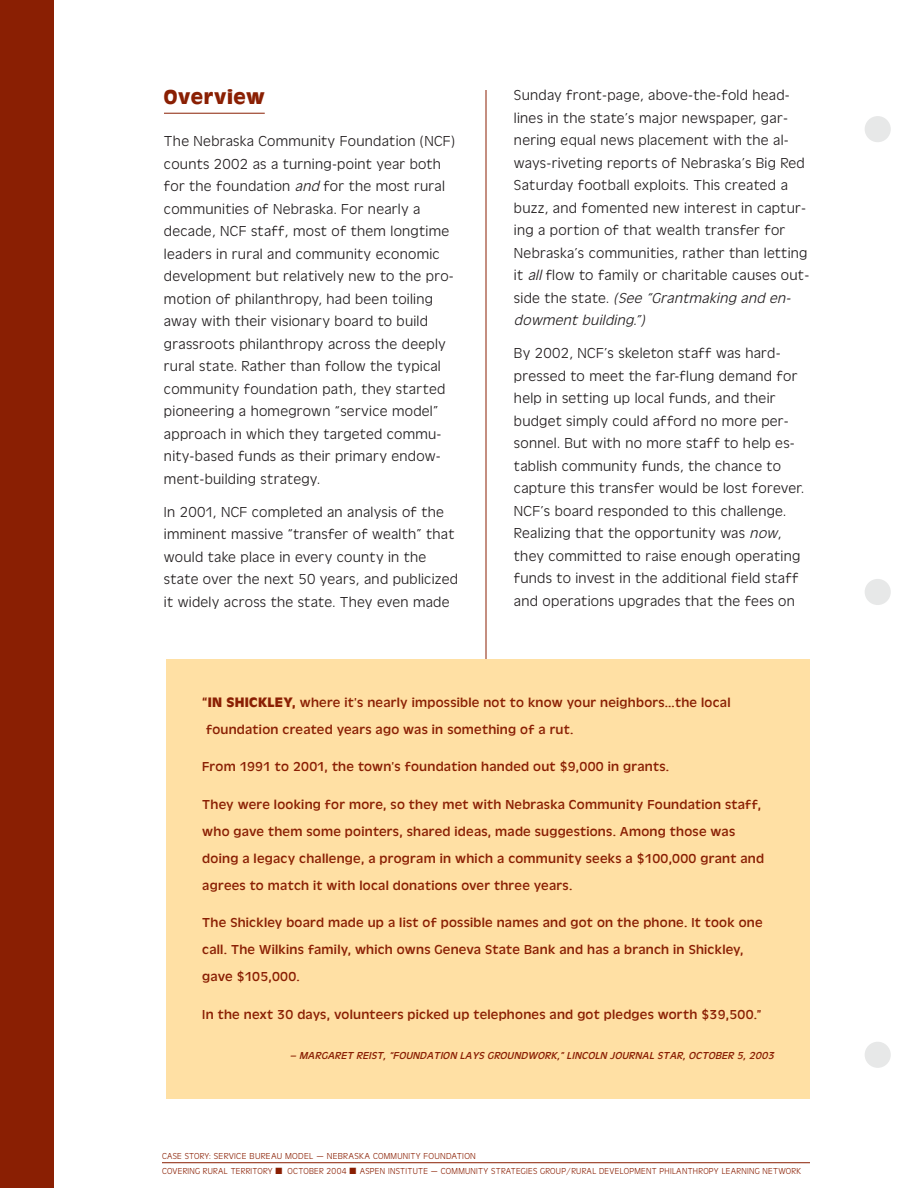
<style>
.page{position:relative;width:918px;height:1188px;background:#fff}
.page>*{position:absolute;margin:0;border:0;box-sizing:border-box;transform-origin:0 0}
.t1{font:700 21px "Antique Oli T";letter-spacing:.03em;color:#8a1f03}
.t2{font:15px/22.5px "Antique Oli T Ligh";letter-spacing:.015em;color:#231f20;scale:1.05 1}
.t3{font:13.5px/27px "Antique Oli T";letter-spacing:.015em;color:#8a1f03;scale:1.05 1}
.t4{font:italic 10.5px "Antique Oli T";color:#8a1f03;scale:1.05 1}
.t5{font:9px/15px "Antique Oli T Ligh";letter-spacing:.03em;color:#8a1f03}
.s1{font-style:italic}
.s2{font-weight:700;font-size:14.25px}
</style>
<div class="page">
<hr style="left:162px;top:1162px;width:648px;height:1px;background:#8a1f03">
<hr style="left:486px;top:90px;width:1px;height:1008px;background:#8a1f03">
<div style="left:0;top:0;width:54px;height:1188px;background:#8a1f03"></div>
<div style="left:865px;top:116px;width:26px;height:26px;background:#e7e8e8;border-radius:50%"></div>
<div style="left:865px;top:579px;width:26px;height:26px;background:#e7e8e8;border-radius:50%"></div>
<div style="left:865px;top:1042px;width:26px;height:26px;background:#e7e8e8;border-radius:50%"></div>
<hr style="left:164px;top:113px;width:101px;height:1px;background:#8a1f03">
<div style="left:166px;top:659px;width:644px;height:440px;background:#ffe0a4"></div>
<h1 class="t1" style="left:164px;top:89px;width:102px">Overview</h1>
<p class="t2" style="left:164px;top:130px;width:279px">The Nebraska Community Foundation (NCF) counts 2002 as a turning-point year both for the foundation <span class="s1">and</span>for the most rural communities of Nebraska. For nearly a decade, NCF staff, most of them longtime leaders in rural and community economic development but relatively new to the pro&shy;motion of philanthropy, had been toiling away with their visionary board to build grassroots philanthropy across the deeply rural state. Rather than follow the typical community foundation path, they started pioneering a homegrown “service model” approach in which they targeted commu&shy;nity-based funds as their primary endow&shy;ment-building strategy.</p>
<p class="t2" style="left:164px;top:501px;width:282px">In 2001, NCF completed an analysis of the imminent massive “transfer of wealth” that would take place in every county in the state over the next 50 years, and publicized it widely across the state. They even made</p>
<p class="t2" style="left:514px;top:84px;width:283px">Sunday front-page, above-the-fold head&shy;lines in the state’s major newspaper, gar&shy;nering equal news placement with the al&shy;ways-riveting reports of Nebraska’s Big Red Saturday football exploits. This created a buzz, and fomented new interest in captur&shy;ing a portion of that wealth transfer for Nebraska’s communities, rather than letting it <span class="s1">all</span>flow to family or charitable causes out&shy;s i d e t h e s t a t e . <span class="s1">(See “Grantmaking and en&shy;dowment building.”)</span></p>
<p class="t2" style="left:514px;top:342px;width:278px">By 2002, NCF’s skeleton staff was hard&shy;pressed to meet the far-flung demand for help in setting up local funds, and their budget simply could afford no more per&shy;sonnel. But with no more staff to help es&shy;tablish community funds, the chance to capture this transfer would be lost forever.<br>NCF’s board responded to this challenge.<br>Realizing that the opportunity was <span class="s1">now</span>, they committed to raise enough operating funds to invest in the additional field staff and operations upgrades that the fees on</p>
<p class="t3" style="left:202px;top:689px;width:505px"><span class="s2">“IN SHICKLEY,</span> where it’s nearly impossible not to know your neighbors…the local foundation created years ago was in something of a rut.</p>
<p class="t3" style="left:202px;top:754px;width:446px">From 1991 to 2001, the town’s foundation handed out $9,000 in grants.</p>
<p class="t3" style="left:202px;top:791px;width:537px">They were looking for more, so they met with Nebraska Community Foundation staff, who gave them some pointers, shared ideas, made suggestions. Among those was doing a legacy challenge, a program in which a community seeks a $100,000 grant and agrees to match it with local donations over three years.</p>
<p class="t3" style="left:202px;top:910px;width:535px">The Shickley board made up a list of possible names and got on the phone. It took one call. The Wilkins family, which owns Geneva State Bank and has a branch in Shickley, gave $105,000.</p>
<p class="t3" style="left:202px;top:1001px;width:534px">In the next 30 days, volunteers picked up telephones and got pledges worth $39,500.”</p>
<p class="t4" style="left:290px;top:1052px;width:464px">– MARGARET REIST, “FOUNDATION LAYS GROUNDWORK,” LINCOLN JOURNAL STAR, OCTOBER 5, 2003</p>
<p class="t5" style="left:162px;top:1149px;width:641px">CASE STORY: SERVICE BUREAU MODEL — NEBRASKA COMMUNITY FOUNDATION<br>COVERING RURAL TERRITORY ■ OCTOBER 2004 ■ ASPEN INSTITUTE — COMMUNITY STRATEGIES GROUP/RURAL DEVELOPMENT PHILANTHROPY LEARNING NETWORK</p>
</div>
